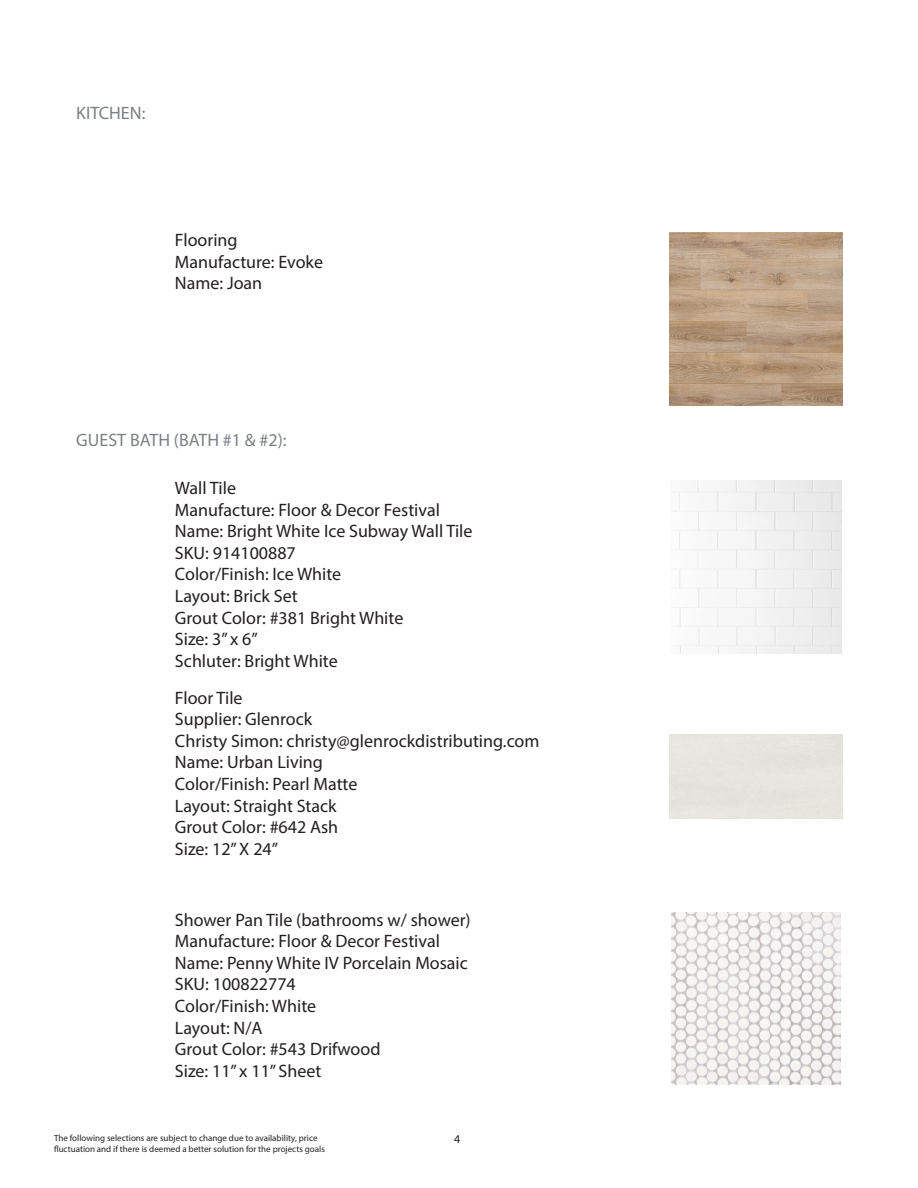
<style>
.page{position:relative;width:918px;height:1188px;background:#fff}
.page>*{position:absolute;margin:0;border:0;box-sizing:border-box;transform-origin:0 0}
.t1{font:18px "Myriad Pro";color:#231f20}
.t2{font:18px "Myriad Pro";color:#7b8085}
.t3{font:12px "Myriad Pro";color:#231f20}
.t4{font:9px/10.8px "Myriad Pro";color:#231f20}
</style>
<div class="page">
<img style="left:670px;top:481px;width:172px;height:172px">
<img style="left:670px;top:233px;width:172px;height:172px">
<img style="left:671px;top:912px;width:170px;height:173px">
<p class="t2" style="left:76px;top:102px;width:71px">KITCHEN:</p>
<p class="t1" style="left:175px;top:229px;width:64px">Flooring</p>
<p class="t1" style="left:175px;top:251px;width:150px">Manufacture: Evoke</p>
<p class="t1" style="left:175px;top:272px;width:89px">Name: Joan</p>
<p class="t2" style="left:76px;top:429px;width:212px">GUEST BATH (BATH #1 &amp; #2):</p>
<p class="t1" style="left:175px;top:477px;width:63px">Wall Tile</p>
<p class="t1" style="left:175px;top:499px;width:267px">Manufacture: Floor &amp; Decor Festival</p>
<p class="t1" style="left:175px;top:520px;width:299px">Name: Bright White Ice Subway Wall Tile</p>
<p class="t1" style="left:175px;top:542px;width:122px">SKU: 914100887</p>
<p class="t1" style="left:175px;top:563px;width:168px">Color/Finish: Ice White</p>
<p class="t1" style="left:175px;top:585px;width:124px">Layout: Brick Set</p>
<p class="t1" style="left:175px;top:607px;width:230px">Grout Color: #381 Bright White</p>
<p class="t1" style="left:175px;top:628px;width:84px">Size: 3” x 6”</p>
<p class="t1" style="left:175px;top:650px;width:164px">Schluter: Bright White</p>
<p class="t1" style="left:175px;top:687px;width:69px">Floor Tile</p>
<p class="t1" style="left:175px;top:708px;width:139px">Supplier: Glenrock</p>
<p class="t1" style="left:175px;top:730px;width:366px">Christy Simon: christy@glenrockdistributing.com</p>
<p class="t1" style="left:175px;top:751px;width:150px">Name: Urban Living</p>
<p class="t1" style="left:175px;top:773px;width:184px">Color/Finish: Pearl Matte</p>
<p class="t1" style="left:175px;top:795px;width:163px">Layout: Straight Stack</p>
<p class="t1" style="left:175px;top:816px;width:165px">Grout Color: #642 Ash</p>
<p class="t1" style="left:175px;top:838px;width:105px">Size: 12” X 24”</p>
<p class="t1" style="left:175px;top:908px;width:297px">Shower Pan Tile (bathrooms w/ shower)</p>
<p class="t1" style="left:175px;top:930px;width:267px">Manufacture: Floor &amp; Decor Festival</p>
<p class="t1" style="left:175px;top:952px;width:294px">Name: Penny White IV Porcelain Mosaic</p>
<p class="t1" style="left:175px;top:973px;width:122px">SKU: 100822774</p>
<p class="t1" style="left:175px;top:995px;width:143px">Color/Finish: White</p>
<p class="t1" style="left:175px;top:1016px;width:89px">Layout: N/A</p>
<p class="t1" style="left:175px;top:1038px;width:207px">Grout Color: #543 Drifwood</p>
<p class="t1" style="left:175px;top:1060px;width:148px">Size: 11” x 11” Sheet</p>
<p class="t4" style="left:54px;top:1132px;width:272px">The following selections are subject to change due to availability, price fluctuation and if there is deemed a better solution for the projects goals</p>
<p class="t3" style="left:454px;top:1132px;width:8px">4</p>
</div>
